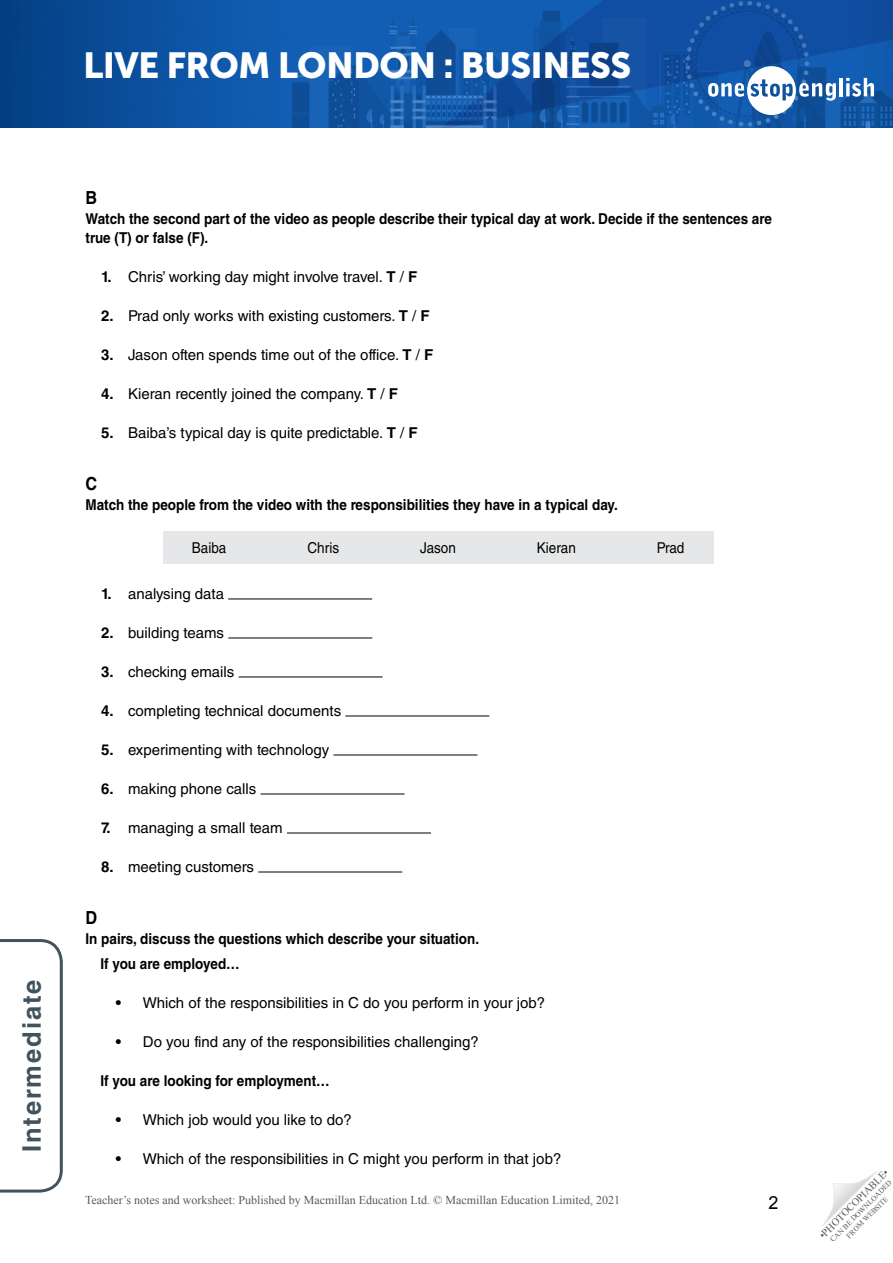
<style>
.page{position:relative;width:893px;height:1263px;background:#fff}
.page>*{position:absolute;margin:0;border:0;box-sizing:border-box;transform-origin:0 0}
.t1{font:36px "Museo Sans 900";letter-spacing:-.015em;color:#fff}
.t2{font:700 25.5px "Helvetica LT Std";letter-spacing:.08em;color:#41535d}
.TN__Body_alpha_text{font:700 18px "Helvetica LT Std";color:#000;scale:.9 1}
.t3{font:18px "Arial";color:#000}
.TN__Body_number_list{font:15px "Helvetica LT Std";color:#000}
.TN__Body_text_Intro{font:700 15px/19.5px "Helvetica LT Std";color:#000;scale:.9 1}
.TN__Body_text{font:15px "Helvetica LT Std";color:#000;scale:.9 1}
.t4{font:12px "Times New Roman";color:#58595b}
.t5{font:10.5px "Times New Roman";color:#58595b}
.t6{font:7.5px/9px "Times New Roman";color:#58595b;text-align:center}
.s1{font-weight:700}
</style>
<div class="page">
<img style="left:0;top:0;width:893px;height:128px">
<img style="left:293px;top:2px;width:600px;height:126px">
<svg style="left:708px;top:66px;width:128px;height:49px"></svg>
<hr style="left:839px;top:78px;width:4px;height:18px;background:#fff">
<svg style="left:846px;top:78px;width:28px;height:19px"></svg>
<svg style="left:0;top:939px;width:63px;height:254px"></svg>
<svg style="left:822px;top:1171px;width:55px;height:55px"></svg>
<div style="left:163px;top:531px;width:550px;height:33px;background:#e6e7e8"></div>
<hr style="left:228px;top:599px;width:144px;height:1px;background:#000">
<hr style="left:228px;top:638px;width:144px;height:1px;background:#000">
<hr style="left:239px;top:677px;width:144px;height:1px;background:#000">
<hr style="left:345px;top:716px;width:144px;height:1px;background:#000">
<hr style="left:333px;top:755px;width:144px;height:1px;background:#000">
<hr style="left:261px;top:794px;width:144px;height:1px;background:#000">
<hr style="left:287px;top:833px;width:144px;height:1px;background:#000">
<hr style="left:258px;top:872px;width:144px;height:1px;background:#000">
<h1 class="t1" style="left:83px;top:45px;width:550px">LIVE FROM LONDON : BUSINESS</h1>
<h2 class="t2" style="left:16px;top:1152px;width:174px;rotate:-90deg">Intermediate</h2>
<p class="TN__Body_alpha_text" style="left:86px;top:187px;width:14px">B</p>
<p class="TN__Body_text_Intro" style="left:86px;top:209px;width:764px">Watch the second part of the video as people describe their typical day at work. Decide if the sentences are true (T) or false (F).</p>
<p class="TN__Body_number_list" style="left:101px;top:268px;width:318px"><span class="s1">1.</span> Chris’ working day might involve travel. <span class="s1">T</span> / <span class="s1">F</span></p>
<p class="TN__Body_number_list" style="left:101px;top:307px;width:330px"><span class="s1">2.</span> Prad only works with existing customers. <span class="s1">T</span> / <span class="s1">F</span></p>
<p class="TN__Body_number_list" style="left:101px;top:346px;width:334px"><span class="s1">3.</span> Jason often spends time out of the office. <span class="s1">T</span> / <span class="s1">F</span></p>
<p class="TN__Body_number_list" style="left:101px;top:385px;width:299px"><span class="s1">4.</span> Kieran recently joined the company. <span class="s1">T</span> / <span class="s1">F</span></p>
<p class="TN__Body_number_list" style="left:101px;top:424px;width:318px"><span class="s1">5.</span> Baiba’s typical day is quite predictable. <span class="s1">T</span> / <span class="s1">F</span></p>
<p class="TN__Body_alpha_text" style="left:86px;top:473px;width:14px">C</p>
<p class="TN__Body_text_Intro" style="left:86px;top:494px;width:593px">Match the people from the video with the responsibilities they have in a typical day.</p>
<p class="TN__Body_text" style="left:192px;top:539px;width:40px">Baiba</p>
<p class="TN__Body_text" style="left:307px;top:539px;width:37px">Chris</p>
<p class="TN__Body_text" style="left:420px;top:539px;width:41px">Jason</p>
<p class="TN__Body_text" style="left:537px;top:539px;width:45px">Kieran</p>
<p class="TN__Body_text" style="left:657px;top:539px;width:32px">Prad</p>
<p class="TN__Body_number_list" style="left:101px;top:585px;width:124px"><span class="s1">1.</span> analysing data</p>
<p class="TN__Body_number_list" style="left:101px;top:624px;width:125px"><span class="s1">2.</span> building teams</p>
<p class="TN__Body_number_list" style="left:101px;top:663px;width:135px"><span class="s1">3.</span> checking emails</p>
<p class="TN__Body_number_list" style="left:101px;top:702px;width:242px"><span class="s1">4.</span> completing technical documents</p>
<p class="TN__Body_number_list" style="left:101px;top:741px;width:230px"><span class="s1">5.</span> experimenting with technology</p>
<p class="TN__Body_number_list" style="left:101px;top:780px;width:157px"><span class="s1">6.</span> making phone calls</p>
<p class="TN__Body_number_list" style="left:101px;top:819px;width:183px"><span class="s1">7.</span> managing a small team</p>
<p class="TN__Body_number_list" style="left:101px;top:858px;width:155px"><span class="s1">8.</span> meeting customers</p>
<p class="TN__Body_alpha_text" style="left:86px;top:907px;width:14px">D</p>
<p class="TN__Body_text_Intro" style="left:86px;top:928px;width:439px">In pairs, discuss the questions which describe your situation.</p>
<p class="TN__Body_text_Intro" style="left:100px;top:954px;width:156px">If you are employed…</p>
<p class="TN__Body_number_list" style="left:116px;top:994px;width:431px"><span class="s1">•</span> Which of the responsibilities in C do you perform in your job?</p>
<p class="TN__Body_number_list" style="left:116px;top:1033px;width:364px"><span class="s1">•</span> Do you find any of the responsibilities challenging?</p>
<p class="TN__Body_text_Intro" style="left:101px;top:1071px;width:256px">If you are looking for employment…</p>
<p class="TN__Body_number_list" style="left:116px;top:1111px;width:237px"><span class="s1">•</span> Which job would you like to do?</p>
<p class="TN__Body_number_list" style="left:116px;top:1150px;width:447px"><span class="s1">•</span> Which of the responsibilities in C might you perform in that job?</p>
<p class="t4" style="left:85px;top:1192px;width:537px">Teacher’s notes and worksheet: Published by Macmillan Education Ltd. © Macmillan Education Limited, 2021</p>
<p class="t3" style="left:769px;top:1191px;width:12px">2</p>
<p class="t5" style="left:816px;top:1232px;width:95px;rotate:-45deg">•PHOTOCOPIABLE•</p>
<p class="t6" style="left:828px;top:1237px;width:85px;rotate:-45deg">CAN BE DOWNLOADED<br>FROM WEBSITE</p>
</div>
